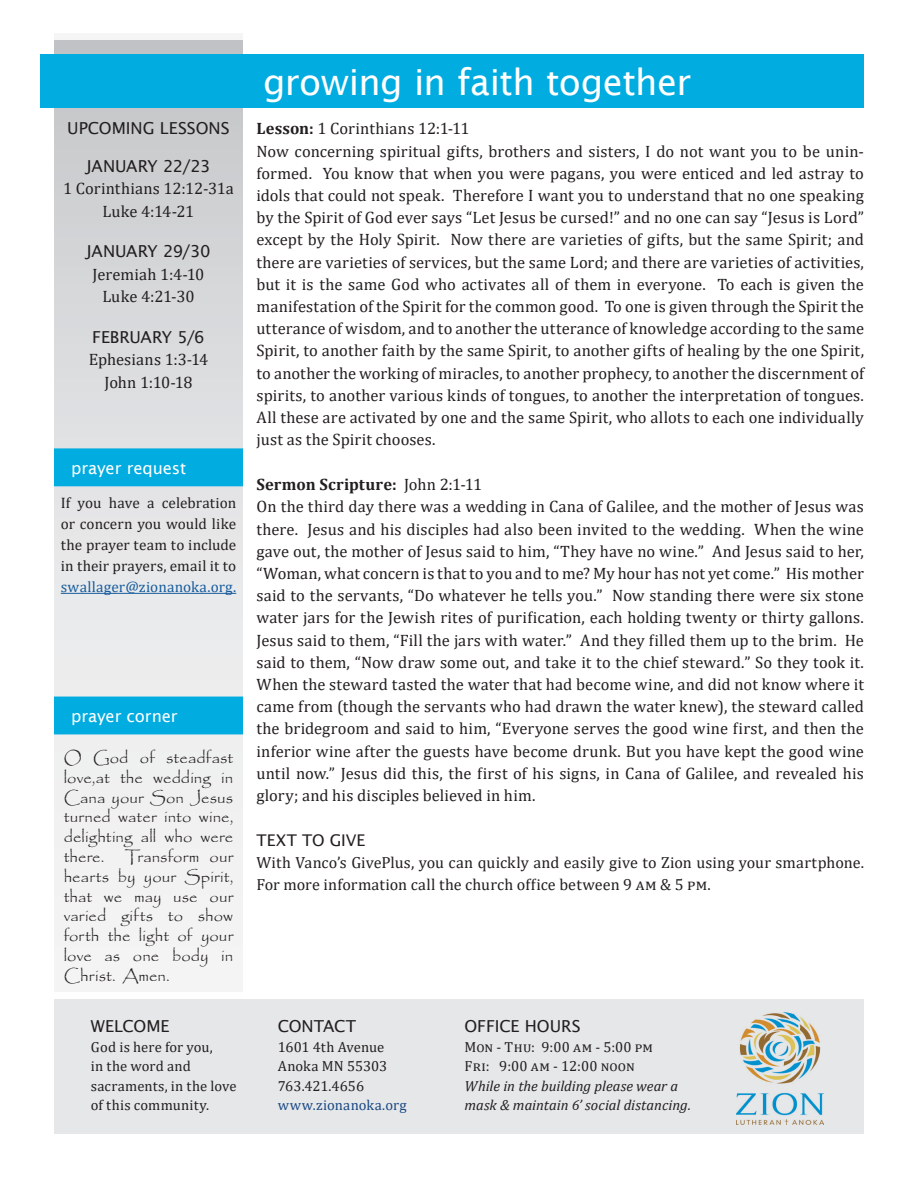
<style>
.page{position:relative;width:918px;height:1188px;background:#fff}
.page>*{position:absolute;margin:0;border:0;box-sizing:border-box;transform-origin:0 0}
.Section_Headers_-_Wh{font:36px "Lucida Sans";letter-spacing:-.015em;color:#fff}
.Side_Column_Copy___P{font:16.5px/22.2px "Cambria";letter-spacing:.005em;color:#231f20;text-align:justify}
.Body_Copy_-_General{font:16.5px/22.2px "Cambria";letter-spacing:.005em;color:#231f20;text-align:justify}
.Side_Column_Copy___P-2{font:16.5px/19.8px "Papyrus";letter-spacing:.005em;color:#231f20;text-align:justify}
.Body_Copy_-_General-2{font:16.5px "Lucida Sans";letter-spacing:-.01em;color:#231f20}
.Body_Copy_-_General-3{font:700 16.5px "Cambria";letter-spacing:.01em;color:#231f20}
.Side_Column_SubHeade{font:16.5px "Lucida Sans";letter-spacing:-.005em;color:#231f20}
.Side_Column_Title{font:16.5px "Lucida Sans";letter-spacing:-.005em;color:#fff}
.SubHeader_-_All_Caps{font:16.5px "Lucida Sans";color:#231f20}
.Side_Column_Copy___P-3{font:16.2px/22.2px "Cambria";letter-spacing:.005em;color:#231f20}
.Side_Column_Copy___P-4{font:16.2px "Lucida Sans";letter-spacing:.005em;color:#231f20}
.Body_Copy_-_General-4{font:15.15px/21px "Cambria";letter-spacing:.01em;color:#231f20;text-align:justify}
.Side_Column_Copy___P-5{font:14.7px/19.5px "Cambria";letter-spacing:.005em;color:#231f20}
.Side_Column_Copy___P-6{font:italic 14.7px "Cambria";color:#231f20}
.s1{color:#175d9e}
.s2{font-weight:700}
.s3{font-weight:400}
.s4{color:#194a84}
</style>
<div class="page">
<svg style="left:54px;top:40px;width:189px;height:952px"></svg>
<div style="left:54px;top:999px;width:810px;height:134px;background:#e6e7e9"></div>
<img style="left:736px;top:1012px;width:88px;height:113px">
<div style="left:40px;top:54px;width:824px;height:54px;background:#00ace0"></div>
<div style="left:54px;top:697px;width:189px;height:37px;background:#00ace0"></div>
<div style="left:54px;top:448px;width:189px;height:38px;background:#00ace0"></div>
<hr style="left:61px;top:593px;width:175px;height:1px;background:#175d9e">
<p class="SubHeader_-_All_Caps" style="left:67px;top:119px;width:164px">UPCOMING LESSONS</p>
<p class="Body_Copy_-_General-2" style="left:86px;top:156px;width:126px">JANUARY 22/23</p>
<p class="Side_Column_Copy___P" style="left:63px;top:177px;width:172px">1 Corinthians 12:12-31a</p>
<p class="Side_Column_Copy___P" style="left:103px;top:200px;width:93px">Luke 4:14-21</p>
<p class="Body_Copy_-_General-2" style="left:86px;top:242px;width:126px">JANUARY 29/30</p>
<p class="Side_Column_Copy___P" style="left:93px;top:263px;width:113px">Jeremiah 1:4-10</p>
<p class="Side_Column_Copy___P" style="left:102px;top:285px;width:94px">Luke 4:21-30</p>
<p class="Body_Copy_-_General-2" style="left:92px;top:327px;width:114px">FEBRUARY 5/6</p>
<p class="Side_Column_Copy___P" style="left:89px;top:348px;width:121px">Ephesians 1:3-14</p>
<p class="Side_Column_Copy___P" style="left:104px;top:371px;width:90px">John 1:10-18</p>
<p class="Side_Column_Title" style="left:71px;top:458px;width:117px">prayer request</p>
<p class="Body_Copy_-_General-4" style="left:61px;top:493px;width:177px">If you have a celebration or concern you would like the prayer team to include in their prayers, email it to <span class="s1">swallager@zionanoka.org.</span></p>
<p class="Side_Column_Title" style="left:71px;top:707px;width:108px">prayer corner</p>
<p class="Side_Column_Copy___P-2" style="left:64px;top:747px;width:171px">O God of steadfast love,at the wedding in Cana your Son Jesus turned water into wine, delighting all who were there. Transform our hearts by your Spirit, that we may use our varied gifts to show forth the light of your love as one body in Christ. Amen.</p>
<p class="Side_Column_SubHeade" style="left:91px;top:1017px;width:80px">WELCOME</p>
<p class="Side_Column_Copy___P-5" style="left:91px;top:1037px;width:124px">God is here for you, in the word and</p>
<p class="Side_Column_Copy___P-5" style="left:91px;top:1076px;width:147px">sacraments, in the love of this community.</p>
<p class="Section_Headers_-_Wh" style="left:263px;top:61px;width:430px">growing in faith together</p>
<p class="Body_Copy_-_General" style="left:256px;top:118px;width:215px"><span class="s2">Lesson:</span> 1 Corinthians 12:1-11</p>
<p class="Body_Copy_-_General" style="left:256px;top:140px;width:609px">Now concerning spiritual gifts, brothers and sisters, I do not want you to be unin&shy;formed. You know that when you were pagans, you were enticed and led astray to idols that could not speak. Therefore I want you to understand that no one speaking by the Spirit of God ever says “Let Jesus be cursed!” and no one can say “Jesus is Lord” except by the Holy Spirit. Now there are varieties of gifts, but the same Spirit; and there are varieties of services, but the same Lord; and there are varieties of activities, but it is the same God who activates all of them in everyone. To each is given the manifestation of the Spirit for the common good. To one is given through the Spirit the utterance of wisdom, and to another the utterance of knowledge according to the same Spirit, to another faith by the same Spirit, to another gifts of healing by the one Spirit, to another the working of miracles, to another prophecy, to another the discernment of spirits, to another various kinds of tongues, to another the interpretation of tongues.<br>All these are activated by one and the same Spirit, who allots to each one individually just as the Spirit chooses.</p>
<p class="Body_Copy_-_General-3" style="left:256px;top:473px;width:227px">Sermon Scripture: <span class="s3">John 2:1-11</span></p>
<p class="Side_Column_Copy___P" style="left:256px;top:496px;width:609px">On the third day there was a wedding in Cana of Galilee, and the mother of Jesus was there. Jesus and his disciples had also been invited to the wedding. When the wine gave out, the mother of Jesus said to him, “They have no wine.” And Jesus said to her, “Woman, what concern is that to you and to me? My hour has not yet come.” His mother said to the servants, “Do whatever he tells you.” Now standing there were six stone water jars for the Jewish rites of purification, each holding twenty or thirty gallons.<br>Jesus said to them, “Fill the jars with water.” And they filled them up to the brim. He said to them, “Now draw some out, and take it to the chief steward.” So they took it.<br>When the steward tasted the water that had become wine, and did not know where it came from (though the servants who had drawn the water knew), the steward called the bridegroom and said to him, “Everyone serves the good wine first, and then the inferior wine after the guests have become drunk. But you have kept the good wine until now.” Jesus did this, the first of his signs, in Cana of Galilee, and revealed his glory; and his disciples believed in him.</p>
<p class="Side_Column_Copy___P-4" style="left:256px;top:831px;width:110px">TEXT TO GIVE</p>
<p class="Side_Column_Copy___P-3" style="left:256px;top:851px;width:609px">With Vanco’s GivePlus, you can quickly and easily give to Zion using your smartphone.<br>For more information call the church office between 9 am &amp; 5 pm.</p>
<p class="Side_Column_SubHeade" style="left:278px;top:1017px;width:80px">CONTACT</p>
<p class="Side_Column_Copy___P-5" style="left:278px;top:1037px;width:130px">1601 4th Avenue<br>Anoka MN 55303<br>763.421.4656 <span class="s4">www.zionanoka.org</span></p>
<p class="Side_Column_SubHeade" style="left:464px;top:1017px;width:118px">OFFICE HOURS</p>
<p class="Side_Column_Copy___P-5" style="left:464px;top:1037px;width:190px">Mon - Thu: 9:00 am - 5:00 pm</p>
<p class="Side_Column_Copy___P-5" style="left:464px;top:1056px;width:172px">Fri: 9:00 am - 12:00 noon</p>
<p class="Side_Column_Copy___P-6" style="left:464px;top:1075px;width:215px">While in the building please wear a</p>
<p class="Side_Column_Copy___P-6" style="left:464px;top:1095px;width:228px">mask &amp; maintain 6’ social distancing.</p>
</div>
